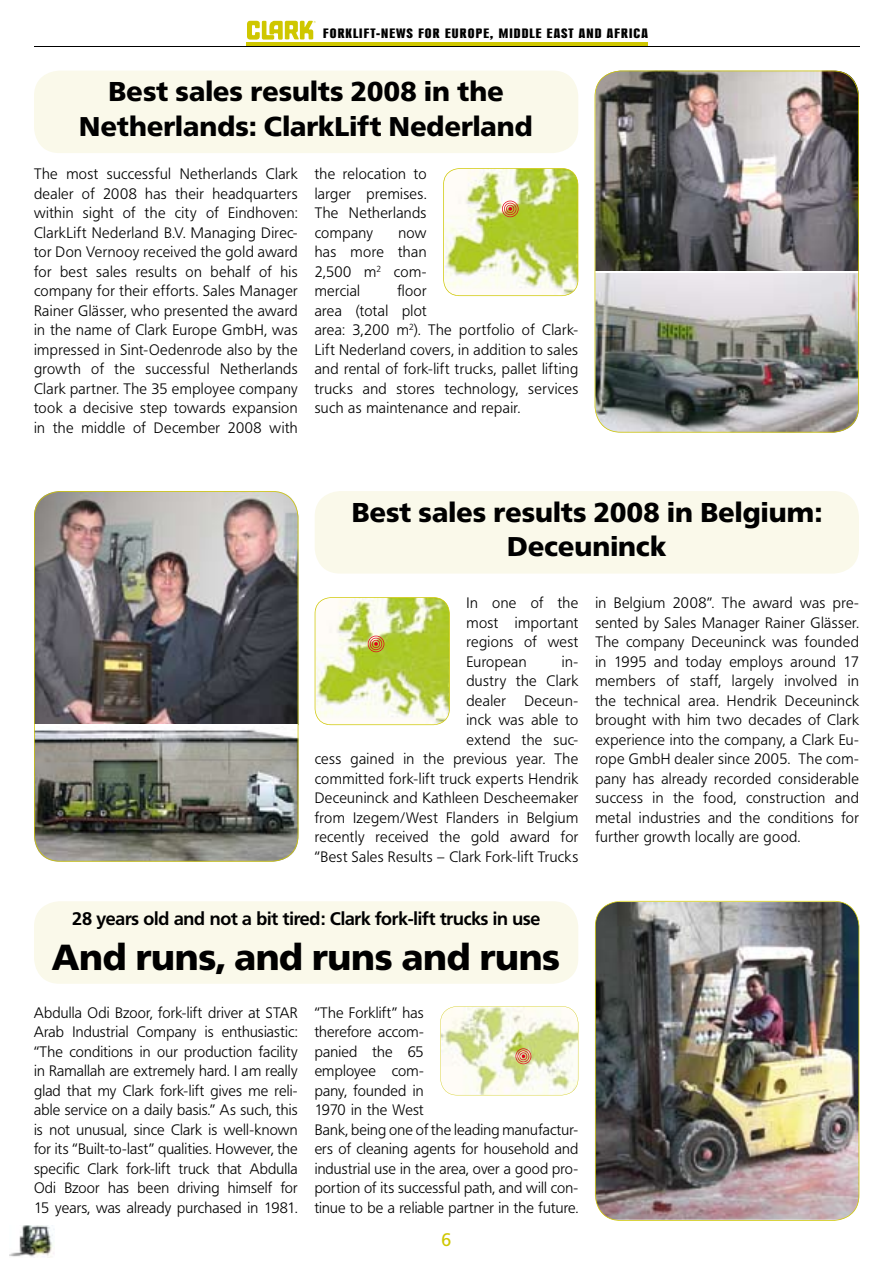
<style>
.page{position:relative;width:893px;height:1263px;background:#fff}
.page>*{position:absolute;margin:0;border:0;box-sizing:border-box;transform-origin:0 0}
.t1{font:900 36px "Frutiger BQ";letter-spacing:-.01em;color:#000}
.t2{font:900 27px/34.5px "Frutiger BQ";color:#000;text-align:center}
.t3{font:700 18px "Frutiger BQ";letter-spacing:-.01em;color:#000}
.t4{font:18px "Frutiger BQ";color:#cfc700}
.t5{font:300 15px/19.5px "Frutiger BQ";letter-spacing:.025em;color:#000;text-align:justify}
.t6{font:800 13.5px "Information Condensed BQ";letter-spacing:.07em;color:#000;scale:1.21 1}
</style>
<div class="page">
<img style="left:10px;top:1226px;width:44px;height:31px">
<hr style="left:247px;top:43px;width:401px;height:3px;background:#cfc700">
<svg style="left:247px;top:21px;width:69px;height:19px"></svg>
<hr style="left:34px;top:46px;width:825px;height:1px;background:#000">
<img style="left:595px;top:901px;width:264px;height:320px">
<svg style="left:443px;top:168px;width:135px;height:128px"></svg>
<img style="left:595px;top:71px;width:264px;height:362px">
<img style="left:34px;top:491px;width:264px;height:371px">
<svg style="left:315px;top:597px;width:135px;height:128px"></svg>
<svg style="left:440px;top:1006px;width:138px;height:89px"></svg>
<div style="left:34px;top:71px;width:544px;height:82px;background:#faf9ea;border-radius:26px"></div>
<div style="left:34px;top:901px;width:544px;height:83px;background:#faf9ea;border-radius:26px"></div>
<div style="left:315px;top:491px;width:544px;height:83px;background:#faf9ea;border-radius:26px"></div>
<p class="t6" style="left:323px;top:26px;width:270px">FORKLIFT-NEWS FOR EUROPE, MIDDLE EAST AND AFRICA</p>
<h2 class="t2" style="left:79px;top:75px;width:455px">Best sales results 2008 in the<br>Netherlands: ClarkLift Nederland</h2>
<p class="t5" style="left:34px;top:164px;width:265px">The most successful Netherlands Clark dealer of 2008 has their headquarters within sight of the city of Eindhoven:<br>ClarkLift Nederland B.V. Managing Direc&shy;tor Don Vernooy received the gold award for best sales results on behalf of his company for their efforts. Sales Manager Rainer Glässer, who presented the award in the name of Clark Europe GmbH, was impressed in Sint-Oedenrode also by the growth of the successful Netherlands Clark partner. The 35 employee company took a decisive step towards expansion in the middle of December 2008 with</p>
<p class="t5" style="left:315px;top:164px;width:113px">the relocation to larger premises.<br>The Netherlands company</p>
<p class="t5" style="left:315px;top:223px;width:113px;text-indent:84px">now has more than 2,500 m<sup>2</sup> com&shy;mercial</p>
<p class="t5" style="left:315px;top:281px;width:265px;text-align:left;text-indent:83px">floor<br>area (total plot<br>area: 3,200 m<sup>2</sup>). The portfolio of Clark-<br>Lift Nederland covers, in addition to sales and rental of fork-lift trucks, pallet lifting trucks and stores technology, services such as maintenance and repair.</p>
<h2 class="t2" style="left:352px;top:495px;width:472px">Best sales results 2008 in Belgium:<br>Deceuninck</h2>
<p class="t5" style="left:466px;top:593px;width:113px">In one of the most important regions of west European</p>
<p class="t5" style="left:315px;top:652px;width:265px;text-align:right">in-<br>dustry the Clark<br>dealer Deceun-<br>inck was able to<br>extend the suc-<br>cess gained in the previous year. The committed fork-lift truck experts Hendrik<br>Deceuninck and Kathleen Descheemaker from Izegem/West Flanders in Belgium recently received the gold award for “Best Sales Results – Clark Fork-lift Trucks</p>
<p class="t5" style="left:595px;top:593px;width:265px">in Belgium 2008”. The award was pre&shy;sented by Sales Manager Rainer Glässer.<br>The company Deceuninck was founded in 1995 and today employs around 17 members of staff, largely involved in the technical area. Hendrik Deceuninck brought with him two decades of Clark experience into the company, a Clark Eu&shy;rope GmbH dealer since 2005. The com&shy;pany has already recorded considerable success in the food, construction and metal industries and the conditions for further growth locally are good.</p>
<p class="t3" style="left:72px;top:908px;width:470px">28 years old and not a bit tired: Clark fork-lift trucks in use</p>
<h1 class="t1" style="left:52px;top:936px;width:510px">And runs, and runs and runs</h1>
<p class="t5" style="left:34px;top:1003px;width:265px">Abdulla Odi Bzoor, fork-lift driver at STAR Arab Industrial Company is enthusiastic: “The conditions in our production facility in Ramallah are extremely hard. I am really glad that my Clark fork-lift gives me reli&shy;able service on a daily basis.” As such, this is not unusual, since Clark is well-known for its “Built-to-last” qualities. However, the specific Clark fork-lift truck that Abdulla Odi Bzoor has been driving himself for 15 years, was already purchased in 1981.</p>
<p class="t5" style="left:315px;top:1003px;width:265px;text-align:left">“The Forklift” has<br>therefore accom-<br>panied the 65<br>employee com-<br>pany, founded in<br>1970 in the West<br>Bank, being one of the leading manufactur&shy;ers of cleaning agents for household and industrial use in the area, over a good pro&shy;portion of its successful path, and will con&shy;tinue to be a reliable partner in the future.</p>
<p class="t4" style="left:442px;top:1229px;width:11px">6</p>
</div>
